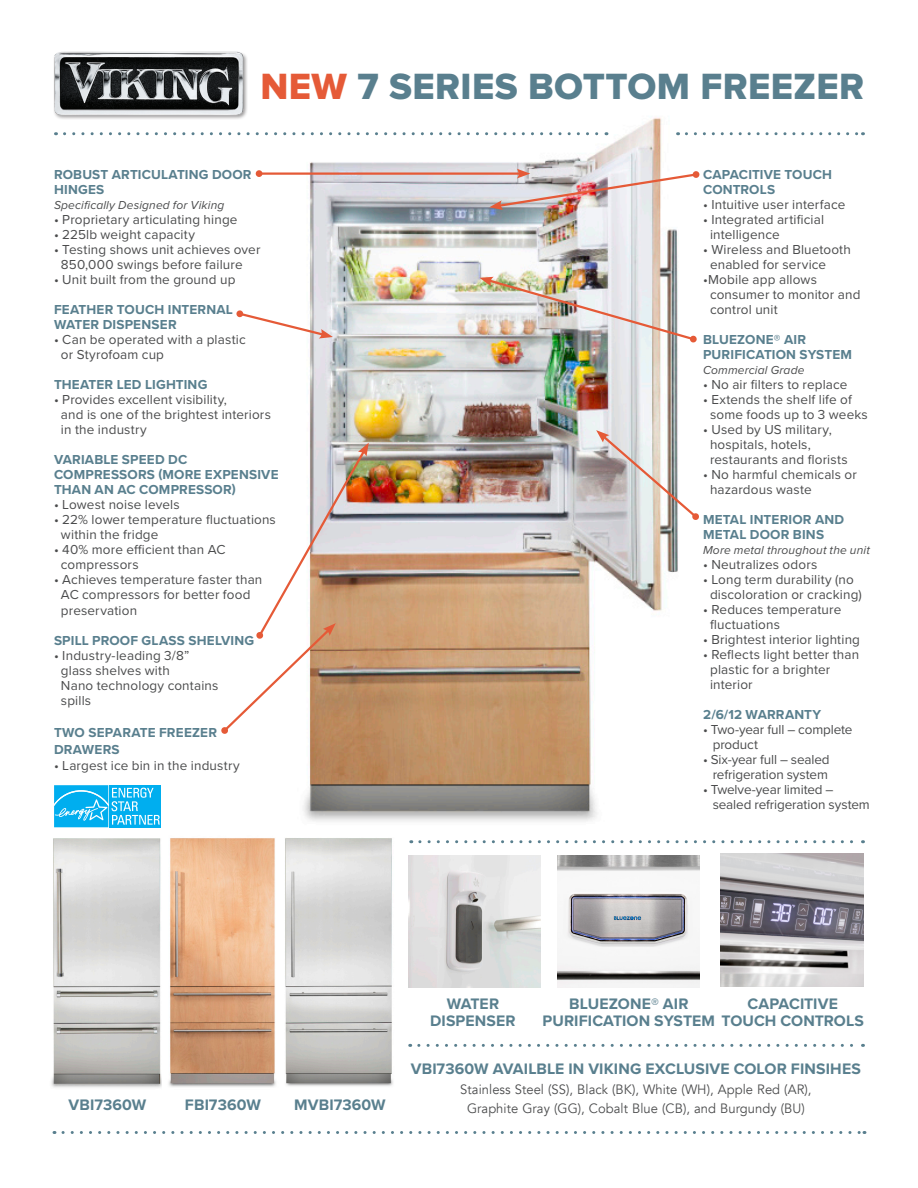
<style>
.page{position:relative;width:918px;height:1188px;background:#fff}
.page>*{position:absolute;margin:0;border:0;box-sizing:border-box;transform-origin:0 0}
.t1{font:37.8px "Proxima Nova Extrabld";letter-spacing:.01em;color:#597f8e}
.t2{font:700 15.75px/17.4px "Proxima Nova";letter-spacing:.01em;color:#597f8e;text-align:center}
.t3{font:13.5px/15px "Proxima Nova";letter-spacing:.01em;color:#4b4c4d}
.t4{font:700 13.5px/15px "Proxima Nova";letter-spacing:.015em;color:#597f8e}
.t5{font:13.5px/15px "Proxima Nova";letter-spacing:-.01em;color:#4b4c4d}
.t6{font:13.5px "Avenir";letter-spacing:.005em;color:#4b4c4d;scale:.96 1}
.t7{font:italic 12px "Proxima Nova";letter-spacing:.015em;color:#4b4c4d}
.s1{color:#e55a37}
</style>
<div class="page">
<img style="left:285px;top:838px;width:132px;height:248px">
<img style="left:261px;top:117px;width:444px;height:705px">
<svg style="left:65px;top:132px;width:542px;height:3px"></svg>
<svg style="left:419px;top:1044px;width:444px;height:3px"></svg>
<svg style="left:420px;top:840px;width:443px;height:3px"></svg>
<svg style="left:686px;top:132px;width:177px;height:3px"></svg>
<img style="left:54px;top:51px;width:193px;height:68px">
<svg style="left:63px;top:1131px;width:802px;height:3px"></svg>
<svg style="left:236px;top:310px;width:97px;height:29px"></svg>
<img style="left:480px;top:277px;width:217px;height:66px">
<svg style="left:221px;top:443px;width:148px;height:291px"></svg>
<img style="left:557px;top:856px;width:142px;height:132px">
<img style="left:721px;top:854px;width:143px;height:132px">
<img style="left:409px;top:856px;width:132px;height:132px">
<img style="left:51px;top:827px;width:111px;height:261px">
<img style="left:168px;top:819px;width:114px;height:268px">
<svg style="left:54px;top:785px;width:106px;height:42px;background:#2dbcf1"></svg>
<svg style="left:596px;top:430px;width:103px;height:90px"></svg>
<hr style="left:259px;top:172px;width:262px;height:3px;background:#e55a37">
<div style="left:256px;top:170px;width:6px;height:7px;background:#e55a37;border-radius:50%"></div>
<img style="left:489px;top:169px;width:210px;height:41px">
<p class="t1" style="left:260px;top:65px;width:605px"><span class="s1">NEW</span> 7 SERIES BOTTOM FREEZER</p>
<p class="t4" style="left:54px;top:167px;width:199px">ROBUST ARTICULATING DOOR<br>HINGES</p>
<p class="t7" style="left:54px;top:198px;width:172px">Specifically Designed for Viking</p>
<p class="t3" style="left:54px;top:212px;width:185px">• Proprietary articulating hinge</p>
<p class="t3" style="left:54px;top:227px;width:143px">• 225lb weight capacity</p>
<p class="t3" style="left:61px;top:242px;width:201px;text-indent:-7px">• Testing shows unit achieves over<br>850,000 swings before failure</p>
<p class="t3" style="left:54px;top:272px;width:183px">• Unit built from the ground up</p>
<p class="t4" style="left:54px;top:302px;width:180px">FEATHER TOUCH INTERNAL<br>WATER DISPENSER</p>
<p class="t3" style="left:61px;top:332px;width:186px;text-indent:-7px">• Can be operated with a plastic or Styrofoam cup</p>
<p class="t4" style="left:54px;top:377px;width:155px">THEATER LED LIGHTING</p>
<p class="t3" style="left:54px;top:392px;width:175px">• Provides excellent visibility,</p>
<p class="t3" style="left:61px;top:407px;width:212px">and is one of the brightest interiors in the industry</p>
<p class="t4" style="left:54px;top:452px;width:226px">VARIABLE SPEED DC<br>COMPRESSORS (MORE EXPENSIVE<br>THAN AN AC COMPRESSOR)</p>
<p class="t3" style="left:54px;top:497px;width:127px">• Lowest noise levels</p>
<p class="t3" style="left:61px;top:512px;width:216px;text-indent:-7px">• 22% lower temperature fluctuations within the fridge</p>
<p class="t3" style="left:61px;top:542px;width:166px;text-indent:-7px">• 40% more efficient than AC compressors</p>
<p class="t3" style="left:61px;top:572px;width:203px;line-height:15.6px;text-indent:-7px">• Achieves temperature faster than<br>AC compressors for better food preservation</p>
<p class="t4" style="left:54px;top:633px;width:202px">SPILL PROOF GLASS SHELVING</p>
<p class="t3" style="left:61px;top:648px;width:130px;text-indent:-7px">• Industry-leading 3/8” glass shelves with</p>
<p class="t3" style="left:61px;top:678px;width:159px">Nano technology contains spills</p>
<p class="t4" style="left:54px;top:725px;width:165px;line-height:16.2px">TWO SEPARATE FREEZER<br>DRAWERS</p>
<p class="t3" style="left:54px;top:758px;width:187px">• Largest ice bin in the industry</p>
<p class="t4" style="left:703px;top:167px;width:130px">CAPACITIVE TOUCH<br>CONTROLS</p>
<p class="t3" style="left:703px;top:197px;width:144px">• Intuitive user interface</p>
<p class="t3" style="left:710px;top:212px;width:116px;text-indent:-7px">• Integrated artificial intelligence</p>
<p class="t3" style="left:710px;top:242px;width:142px;text-indent:-7px">• Wireless and Bluetooth enabled for service</p>
<p class="t3" style="left:710px;top:272px;width:152px;text-indent:-7px">•Mobile app allows consumer to monitor and control unit</p>
<p class="t4" style="left:703px;top:332px;width:151px">BLUEZONE® AIR<br>PURIFICATION SYSTEM</p>
<p class="t7" style="left:703px;top:363px;width:103px">Commercial Grade</p>
<p class="t3" style="left:703px;top:377px;width:146px">• No air filters to replace</p>
<p class="t3" style="left:710px;top:392px;width:159px;text-indent:-7px">• Extends the shelf life of some foods up to 3 weeks</p>
<p class="t3" style="left:710px;top:422px;width:139px;text-indent:-7px">• Used by US military, hospitals, hotels, restaurants and florists</p>
<p class="t3" style="left:710px;top:467px;width:148px;text-indent:-7px">• No harmful chemicals or hazardous waste</p>
<p class="t4" style="left:703px;top:512px;width:143px">METAL INTERIOR AND<br>METAL DOOR BINS</p>
<p class="t7" style="left:703px;top:543px;width:168px">More metal throughout the unit</p>
<p class="t3" style="left:703px;top:557px;width:116px">• Neutralizes odors</p>
<p class="t3" style="left:703px;top:572px;width:160px;text-align:center">• Long term durability (no discoloration or cracking)</p>
<p class="t3" style="left:710px;top:602px;width:133px;text-indent:-7px">• Reduces temperature fluctuations</p>
<p class="t3" style="left:703px;top:632px;width:159px">• Brightest interior lighting</p>
<p class="t3" style="left:710px;top:647px;width:151px;text-indent:-7px">• Reflects light better than plastic for a brighter interior</p>
<p class="t4" style="left:703px;top:707px;width:120px">2/6/12 WARRANTY</p>
<p class="t5" style="left:713px;top:722px;width:141px;text-indent:-10px">• Two-year full – complete product</p>
<p class="t5" style="left:703px;top:752px;width:128px;text-align:center">• Six-year full – sealed refrigeration system</p>
<p class="t5" style="left:713px;top:782px;width:159px;text-indent:-10px">• Twelve-year limited – sealed refrigeration system</p>
<p class="t2" style="left:69px;top:1096px;width:79px">VBI7360W</p>
<p class="t2" style="left:185px;top:1096px;width:78px">FBI7360W</p>
<p class="t2" style="left:294px;top:1096px;width:93px">MVBI7360W</p>
<p class="t2" style="left:430px;top:995px;width:87px">WATER<br>DISPENSER</p>
<p class="t2" style="left:543px;top:995px;width:323px;text-align:left;text-indent:27px">BLUEZONE® AIR<br>PURIFICATION SYSTEM TOUCH CONTROLS</p>
<p class="t2" style="left:748px;top:995px;width:92px">CAPACITIVE</p>
<p class="t2" style="left:411px;top:1061px;width:452px">VBI7360W AVAILBLE IN VIKING EXCLUSIVE COLOR FINSIHES</p>
<p class="t6" style="left:460px;top:1081px;width:367px">Stainless Steel (SS), Black (BK), White (WH), Apple Red (AR),</p>
<p class="t6" style="left:467px;top:1101px;width:353px">Graphite Gray (GG), Cobalt Blue (CB), and Burgundy (BU)</p>
</div>
